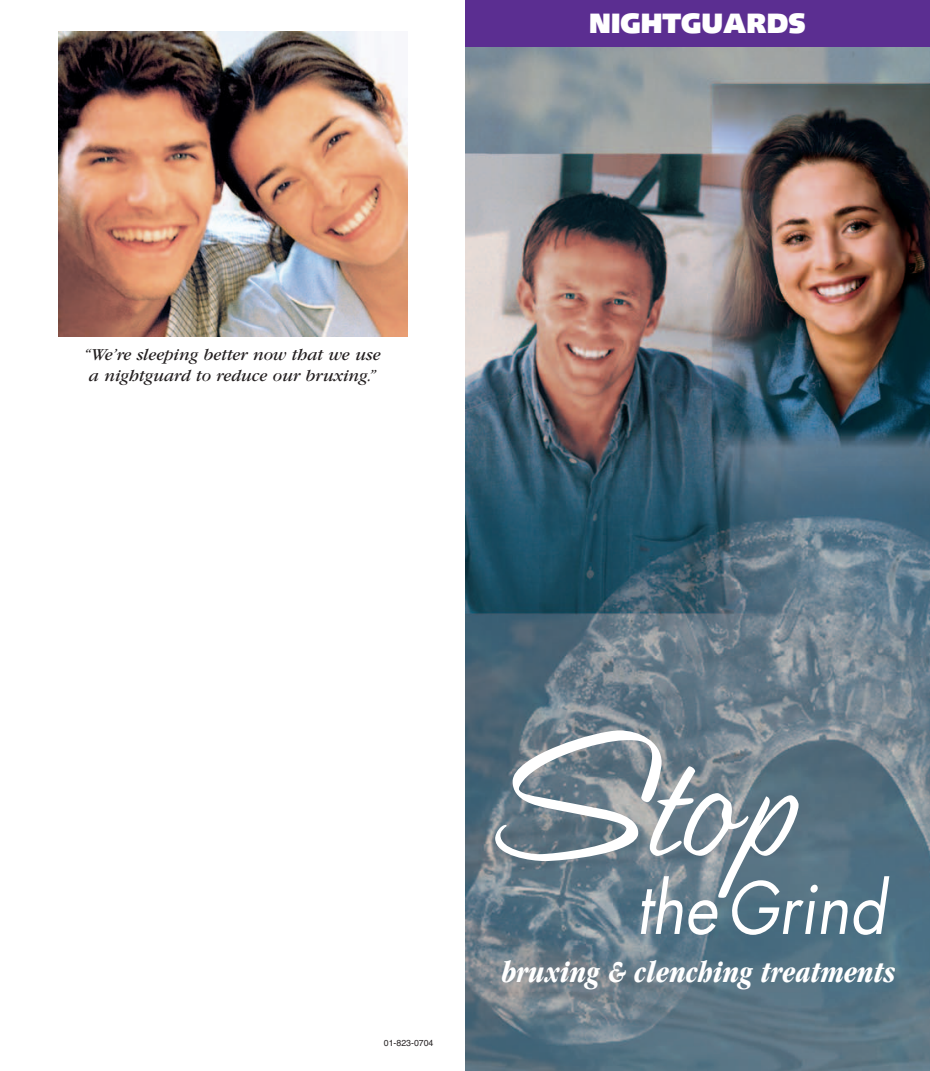
<style>
.page{position:relative;width:930px;height:1071px;background:#fff}
.page>*{position:absolute;margin:0;border:0;box-sizing:border-box;transform-origin:0 0}
.t1{font:164.5px "Lesline";color:#fff}
.t2{font:italic 70px "Futura";color:#fff;scale:.9 1}
.t3{font:italic 700 condensed 31.5px "Garamond";color:#fff;scale:.95 1}
.t4{font:900 28px "Syntax";color:#fff}
.t5{font:italic 17.5px/21px "Garamond";color:#231f20}
.t6{font:8.75px "Helvetica";color:#231f20}
</style>
<div class="page">
<img style="left:465px;top:47px;width:464px;height:1024px">
<div style="left:465px;top:0;width:464px;height:47px;background:#5b2e91"></div>
<img style="left:58px;top:32px;width:349px;height:305px">
<p class="t5" style="left:84px;top:346px;width:298px">“We’re sleeping better now that we use a nightguard to reduce our bruxing.”</p>
<h3 class="t4" style="left:589px;top:12px;width:218px">NIGHTGUARDS</h3>
<p class="t6" style="left:384px;top:1040px;width:51px">01-823-0704</p>
<h1 class="t1" style="left:471px;top:741px;width:335px">Stop</h1>
<h2 class="t2" style="left:635px;top:876px;width:279px">the Grind</h2>
<h3 class="t3" style="left:501px;top:961px;width:416px">bruxing &amp; clenching treatments</h3>
</div>
